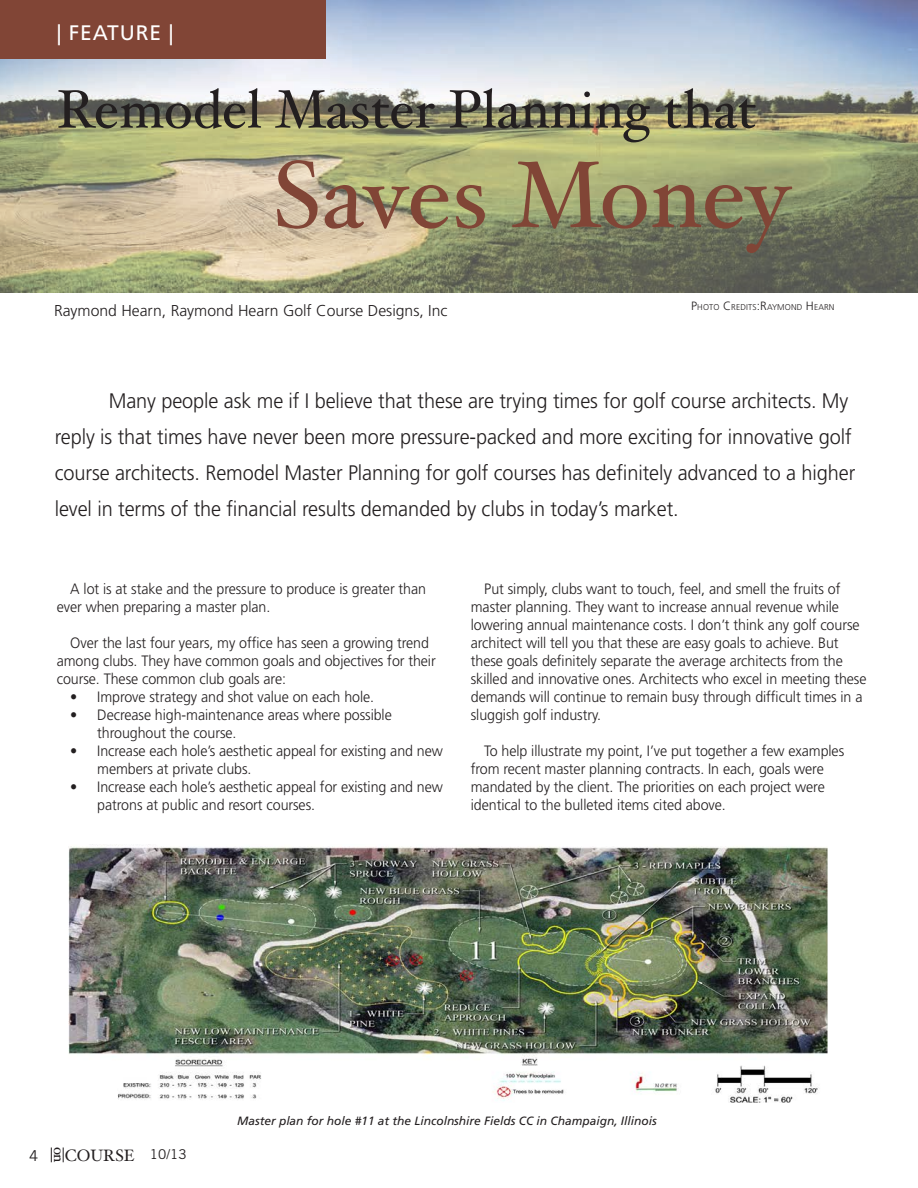
<style>
.page{position:relative;width:918px;height:1188px;background:#fff}
.page>*{position:absolute;margin:0;border:0;box-sizing:border-box;transform-origin:0 0}
.t1{font:94.5px "Hoefler Text";color:#814536}
.t2{font:54px "Hoefler Text";color:#231f20}
.t3{font:300 21px/36px "Frutiger";letter-spacing:-.005em;color:#231f20;scale:.95 1}
.t4{font:21px "Frutiger";letter-spacing:.04em;color:#fff}
.t5{font:16.5px "Hoefler Text";color:#231f20}
.t6{font:300 15.75px "Frutiger";color:#231f20}
.t7{font:300 15px/18px "Frutiger";letter-spacing:-.005em;color:#231f20;scale:.95 1}
.t8{font:15px "Hoefler Text";color:#231f20}
.t9{font:15px "Trade Gothic LT Std";color:#231f20}
.t10{font:italic 12px "Frutiger";color:#231f20}
.t11{font:300 8.4px "Frutiger";letter-spacing:.015em;color:#231f20}
.s1{font-size:12px}
.s2{font-family:"Trade Gothic LT Std";font-size:13.5px}
</style>
<div class="page">
<svg style="left:51px;top:1148px;width:1px;height:14px"></svg>
<svg style="left:63px;top:1148px;width:1px;height:14px"></svg>
<img style="left:0;top:0;width:918px;height:292px">
<div style="left:0;top:0;width:325px;height:59px;background:#814536"></div>
<img style="left:68px;top:845px;width:759px;height:258px">
<h3 class="t4" style="left:57px;top:21px;width:118px">| FEATURE |</h3>
<h2 class="t2" style="left:57px;top:77px;width:702px">Remodel Master Planning that</h2>
<h1 class="t1" style="left:273px;top:139px;width:518px">Saves Money</h1>
<p class="t6" style="left:54px;top:302px;width:395px">Raymond Hearn, Raymond Hearn Golf Course Designs, Inc</p>
<p class="t11" style="left:691px;top:302px;width:145px"><span class="s1">P</span>HOTO <span class="s1">C</span>REDITS<span class="s1">:R</span>AYMOND <span class="s1">H</span>EARN</p>
<p class="t3" style="left:55px;top:383px;width:844px;text-indent:54px">Many people ask me if I believe that these are trying times for golf course architects. My reply is that times have never been more pressure-packed and more exciting for innovative golf course architects. Remodel Master Planning for golf courses has definitely advanced to a higher level in terms of the financial results demanded by clubs in today’s market.</p>
<p class="t7" style="left:57px;top:580px;width:390px;text-indent:13px">A lot is at stake and the pressure to produce is greater than ever when preparing a master plan.</p>
<p class="t7" style="left:57px;top:634px;width:400px;text-indent:13px">Over the last four years, my office has seen a growing trend among clubs. They have common goals and objectives for their course. These common club goals are:</p>
<p class="t7" style="left:70px;top:688px;width:321px">• Improve strategy and shot value on each hole.</p>
<p class="t7" style="left:97px;top:706px;width:312px;text-indent:-27px">• Decrease high-maintenance areas where possible throughout the course.</p>
<p class="t7" style="left:97px;top:742px;width:365px;text-indent:-27px">• Increase each hole’s aesthetic appeal for existing and new members at private clubs.</p>
<p class="t7" style="left:97px;top:778px;width:365px;text-indent:-27px">• Increase each hole’s aesthetic appeal for existing and new patrons at public and resort courses.</p>
<p class="t7" style="left:471px;top:580px;width:418px;text-indent:13px">Put simply, clubs want to touch, feel, and smell the fruits of master planning. They want to increase annual revenue while lowering annual maintenance costs. I don’t think any golf course architect will tell you that these are easy goals to achieve. But these goals definitely separate the average architects from the skilled and innovative ones. Architects who excel in meeting these demands will continue to remain busy through difficult times in a sluggish golf industry.</p>
<p class="t7" style="left:471px;top:742px;width:395px;text-indent:13px">To help illustrate my point, I’ve put together a few examples from recent master planning contracts. In each, goals were mandated by the client. The priorities on each project were identical to the bulleted items cited above.</p>
<p class="t8" style="left:68px;top:1147px;width:18px;rotate:90deg">on</p>
<p class="t9" style="left:29px;top:1147px;width:11px">4</p>
<p class="t5" style="left:65px;top:1145px;width:124px">COURSE <span class="s2">10/13</span></p>
<p class="t10" style="left:237px;top:1114px;width:421px">Master plan for hole #11 at the Lincolnshire Fields CC in Champaign, Illinois</p>
</div>
